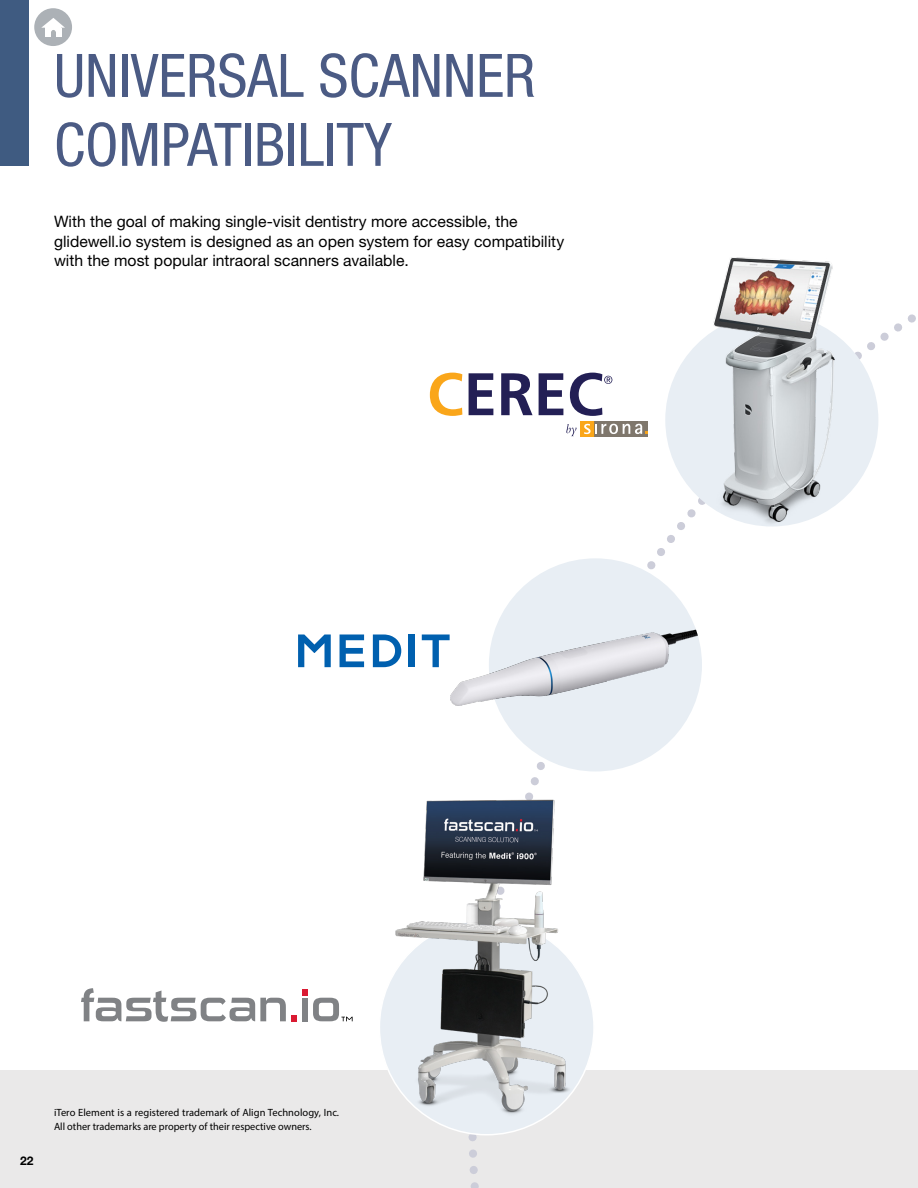
<style>
.page{position:relative;width:918px;height:1188px;background:#fff}
.page>*{position:absolute;margin:0;border:0;box-sizing:border-box;transform-origin:0 0}
.t1{font:condensed 60px/69px "Helvetica Neue LT Std";color:#4b5b84}
.t2{font:15.75px/19.5px "Helvetica Neue LT Std";color:#000}
.t3{font:700 12px "Helvetica Neue LT Std";color:#000}
.t4{font:10.5px/13.5px "Myriad Pro";color:#000}
</style>
<div class="page">
<div style="left:34px;top:8px;width:38px;height:38px;background:#acb1b6;border-radius:50%"></div>
<svg style="left:41px;top:18px;width:24px;height:17px"></svg>
<div style="left:46px;top:28px;width:5px;height:8px;background:#fff"></div>
<div style="left:56px;top:28px;width:5px;height:8px;background:#fff"></div>
<div style="left:0;top:1070px;width:918px;height:118px;background:#eae9e9"></div>
<svg style="left:468px;top:1123px;width:68px;height:65px"></svg>
<div style="left:665px;top:313px;width:213px;height:213px;background:#e8eef4;border-radius:50%"></div>
<div style="left:379px;top:920px;width:215px;height:215px;background:#e8eef4;border-radius:50%"></div>
<img style="left:706px;top:257px;width:135px;height:270px">
<img style="left:384px;top:785px;width:202px;height:338px">
<svg style="left:430px;top:373px;width:32px;height:43px"></svg>
<svg style="left:469px;top:373px;width:24px;height:42px"></svg>
<svg style="left:501px;top:373px;width:32px;height:42px"></svg>
<svg style="left:539px;top:373px;width:109px;height:63px"></svg>
<svg style="left:81px;top:988px;width:215px;height:34px"></svg>
<div style="left:302px;top:989px;width:6px;height:7px;background:#da1a32"></div>
<div style="left:302px;top:998px;width:6px;height:23px;background:#808285"></div>
<svg style="left:313px;top:998px;width:40px;height:23px"></svg>
<svg style="left:298px;top:634px;width:33px;height:33px"></svg>
<svg style="left:373px;top:635px;width:28px;height:32px"></svg>
<div style="left:409px;top:634px;width:6px;height:33px;background:#0060af"></div>
<svg style="left:422px;top:635px;width:28px;height:32px"></svg>
<svg style="left:340px;top:635px;width:24px;height:32px"></svg>
<div style="left:0;top:0;width:28px;height:166px;background:#3f5b81"></div>
<div style="left:489px;top:558px;width:213px;height:213px;background:#e8eef4;border-radius:50%"></div>
<img style="left:607px;top:616px;width:95px;height:86px">
<img style="left:451px;top:616px;width:156px;height:89px">
<h1 class="t1" style="left:54px;top:41px;width:483px">UNIVERSAL SCANNER<br>COMPATIBILITY</h1>
<p class="t2" style="left:54px;top:212px;width:512px">With the goal of making single-visit dentistry more accessible, the glidewell.io system is designed as an open system for easy compatibility with the most popular intraoral scanners available.</p>
<p class="t3" style="left:20px;top:1154px;width:15px">22</p>
<p class="t4" style="left:54px;top:1106px;width:287px">iTero Element is a registered trademark of Align Technology, Inc.<br>All other trademarks are property of their respective owners.</p>
</div>
